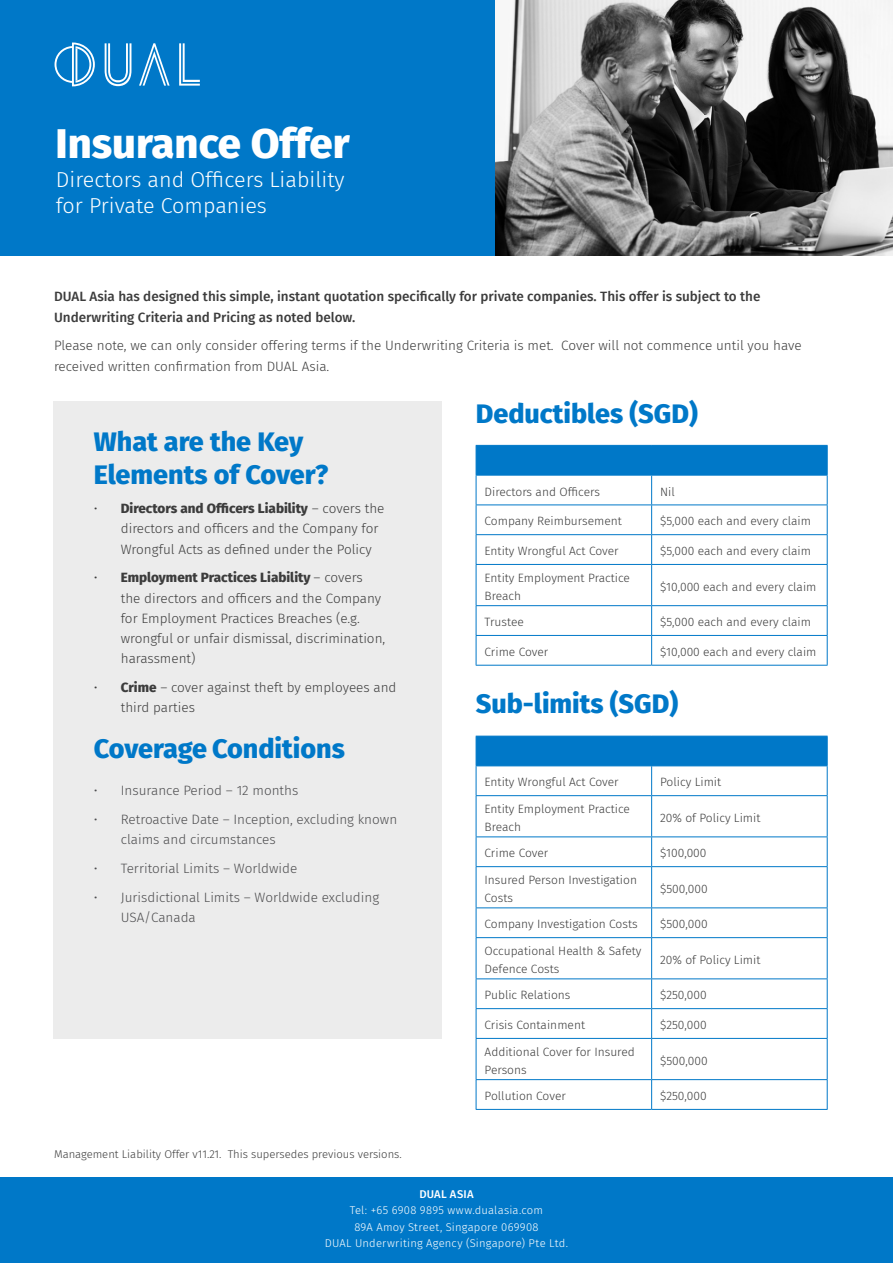
<style>
.page{position:relative;width:893px;height:1263px;background:#fff}
.page>*{position:absolute;margin:0;border:0;box-sizing:border-box;transform-origin:0 0}
.t1{font:800 41.85px "Fira Sans";color:#fff}
.Body{font:800 27px/33px "Fira Sans";color:#0078c8}
.t2{font:300 21.6px/26px "Fira Sans";color:#fff}
.Body-2{font:300 13.5px/20.2px "Fira Sans";color:#3c3c3c}
.t3{font:300 13.5px/20.2px "Fira Sans";color:#4d4d4f}
.Body-3{font:500 13.5px/20.2px "Fira Sans";color:#3c3c3c}
.Below_Table_Text{font:300 12px/18px "Fira Sans";color:#3c3c3c}
.t4{font:300 11.25px "Fira Sans";letter-spacing:.02em;color:#fff}
.Body-4{font:300 11.25px "Fira Sans";color:#3c3c3c}
.t5{font:500 11.25px "Fira Sans";letter-spacing:.02em;color:#fff}
.s1{font-weight:800}
</style>
<div class="page">
<img style="left:495px;top:0;width:398px;height:256px">
<div style="left:0;top:0;width:495px;height:256px;background:#0078c8"></div>
<div style="left:53px;top:401px;width:388px;height:637px;background:#ececec"></div>
<svg style="left:476px;top:445px;width:352px;height:119px"></svg>
<hr style="left:476px;top:564px;width:176px;height:1px;background:#0078c8">
<hr style="left:476px;top:565px;width:1px;height:40px;background:#0078c8">
<hr style="left:652px;top:564px;width:176px;height:1px;background:#0078c8">
<hr style="left:651px;top:565px;width:1px;height:40px;background:#0078c8">
<hr style="left:827px;top:565px;width:1px;height:40px;background:#0078c8">
<hr style="left:476px;top:605px;width:176px;height:1px;background:#0078c8">
<hr style="left:652px;top:605px;width:176px;height:1px;background:#0078c8">
<hr style="left:476px;top:635px;width:176px;height:1px;background:#0078c8">
<svg style="left:476px;top:606px;width:1px;height:59px"></svg>
<hr style="left:652px;top:635px;width:176px;height:1px;background:#0078c8">
<svg style="left:651px;top:606px;width:1px;height:59px"></svg>
<svg style="left:827px;top:606px;width:1px;height:59px"></svg>
<hr style="left:476px;top:665px;width:176px;height:1px;background:#0078c8">
<hr style="left:652px;top:665px;width:176px;height:1px;background:#0078c8">
<svg style="left:476px;top:736px;width:352px;height:59px"></svg>
<hr style="left:476px;top:795px;width:176px;height:1px;background:#0078c8">
<hr style="left:476px;top:796px;width:1px;height:40px;background:#0078c8">
<hr style="left:652px;top:795px;width:176px;height:1px;background:#0078c8">
<hr style="left:651px;top:796px;width:1px;height:40px;background:#0078c8">
<hr style="left:827px;top:796px;width:1px;height:40px;background:#0078c8">
<hr style="left:476px;top:836px;width:176px;height:1px;background:#0078c8">
<svg style="left:476px;top:837px;width:1px;height:29px"></svg>
<hr style="left:652px;top:836px;width:176px;height:1px;background:#0078c8">
<svg style="left:651px;top:837px;width:1px;height:29px"></svg>
<svg style="left:827px;top:837px;width:1px;height:29px"></svg>
<hr style="left:476px;top:866px;width:176px;height:1px;background:#0078c8">
<hr style="left:476px;top:867px;width:1px;height:40px;background:#0078c8">
<hr style="left:652px;top:866px;width:176px;height:1px;background:#0078c8">
<hr style="left:651px;top:867px;width:1px;height:40px;background:#0078c8">
<hr style="left:827px;top:867px;width:1px;height:40px;background:#0078c8">
<hr style="left:476px;top:907px;width:176px;height:1px;background:#0078c8">
<svg style="left:476px;top:908px;width:1px;height:29px"></svg>
<hr style="left:652px;top:907px;width:176px;height:1px;background:#0078c8">
<svg style="left:651px;top:908px;width:1px;height:29px"></svg>
<svg style="left:827px;top:908px;width:1px;height:29px"></svg>
<hr style="left:476px;top:937px;width:176px;height:1px;background:#0078c8">
<hr style="left:476px;top:938px;width:1px;height:40px;background:#0078c8">
<hr style="left:652px;top:937px;width:176px;height:1px;background:#0078c8">
<hr style="left:651px;top:938px;width:1px;height:40px;background:#0078c8">
<hr style="left:827px;top:938px;width:1px;height:40px;background:#0078c8">
<hr style="left:476px;top:978px;width:176px;height:1px;background:#0078c8">
<hr style="left:652px;top:978px;width:176px;height:1px;background:#0078c8">
<hr style="left:476px;top:1008px;width:176px;height:1px;background:#0078c8">
<svg style="left:476px;top:979px;width:1px;height:59px"></svg>
<hr style="left:652px;top:1008px;width:176px;height:1px;background:#0078c8">
<svg style="left:651px;top:979px;width:1px;height:59px"></svg>
<svg style="left:827px;top:979px;width:1px;height:59px"></svg>
<hr style="left:476px;top:1038px;width:176px;height:1px;background:#0078c8">
<hr style="left:476px;top:1039px;width:1px;height:40px;background:#0078c8">
<hr style="left:652px;top:1038px;width:176px;height:1px;background:#0078c8">
<hr style="left:651px;top:1039px;width:1px;height:40px;background:#0078c8">
<hr style="left:827px;top:1039px;width:1px;height:40px;background:#0078c8">
<hr style="left:476px;top:1079px;width:176px;height:1px;background:#0078c8">
<svg style="left:476px;top:1080px;width:1px;height:29px"></svg>
<hr style="left:652px;top:1079px;width:176px;height:1px;background:#0078c8">
<svg style="left:651px;top:1080px;width:1px;height:29px"></svg>
<svg style="left:827px;top:1080px;width:1px;height:29px"></svg>
<hr style="left:476px;top:1109px;width:176px;height:1px;background:#0078c8">
<hr style="left:652px;top:1109px;width:176px;height:1px;background:#0078c8">
<div style="left:0;top:1178px;width:893px;height:85px;background:#0078c8"></div>
<svg style="left:179px;top:43px;width:21px;height:43px"></svg>
<svg style="left:105px;top:43px;width:26px;height:43px"></svg>
<svg style="left:139px;top:43px;width:31px;height:43px"></svg>
<svg style="left:55px;top:43px;width:40px;height:43px"></svg>
<p class="t1" style="left:55px;top:107px;width:296px">Insurance Offer</p>
<p class="t2" style="left:56px;top:166px;width:290px">Directors and Officers Liability for Private Companies</p>
<p class="Body-3" style="left:54px;top:286px;width:708px">DUAL Asia has designed this simple, instant quotation specifically for private companies. This offer is subject to the<br>Underwriting Criteria and Pricing as noted below.</p>
<p class="Body-2" style="left:54px;top:335px;width:749px">Please note, we can only consider offering terms if the Underwriting Criteria is met. Cover will not commence until you have received written confirmation from DUAL Asia.</p>
<p class="Body" style="left:94px;top:423px;width:236px">What are the Key<br>Elements of Cover?</p>
<p class="Body-2" style="left:121px;top:498px;width:265px;text-indent:-27px">• <span class="s1">Directors and Officers Liability</span> – covers the directors and officers and the Company for<br>Wrongful Acts as defined under the Policy</p>
<p class="Body-2" style="left:121px;top:567px;width:266px;text-indent:-27px">• <span class="s1">Employment Practices Liability</span> – covers the directors and officers and the Company for Employment Practices Breaches (e.g. wrongful or unfair dismissal, discrimination, harassment)</p>
<p class="Body-2" style="left:121px;top:677px;width:277px;text-indent:-27px">• <span class="s1">Crime</span> – cover against theft by employees and third parties</p>
<p class="Body" style="left:94px;top:730px;width:253px">Coverage Conditions</p>
<p class="t3" style="left:94px;top:780px;width:206px">• Insurance Period – 12 months</p>
<p class="t3" style="left:121px;top:809px;width:278px;text-indent:-27px">• Retroactive Date – Inception, excluding known claims and circumstances</p>
<p class="t3" style="left:94px;top:858px;width:205px">• Territorial Limits – Worldwide</p>
<p class="t3" style="left:121px;top:887px;width:260px;text-indent:-27px">• Jurisdictional Limits – Worldwide excluding<br>USA/Canada</p>
<p class="Body-4" style="left:54px;top:1146px;width:349px">Management Liability Offer v11.21. This supersedes previous versions.</p>
<p class="Body" style="left:476px;top:394px;width:224px">Deductibles (SGD)</p>
<p class="Below_Table_Text" style="left:485px;top:482px;width:117px">Directors and Officers</p>
<p class="Below_Table_Text" style="left:660px;top:482px;width:16px">Nil</p>
<p class="Below_Table_Text" style="left:485px;top:512px;width:139px">Company Reimbursement</p>
<p class="Below_Table_Text" style="left:660px;top:512px;width:152px">$5,000 each and every claim</p>
<p class="Below_Table_Text" style="left:485px;top:542px;width:136px">Entity Wrongful Act Cover</p>
<p class="Below_Table_Text" style="left:660px;top:542px;width:152px">$5,000 each and every claim</p>
<p class="Below_Table_Text" style="left:485px;top:568px;width:147px">Entity Employment Practice<br>Breach</p>
<p class="Below_Table_Text" style="left:660px;top:577px;width:158px">$10,000 each and every claim</p>
<p class="Below_Table_Text" style="left:485px;top:613px;width:41px">Trustee</p>
<p class="Below_Table_Text" style="left:660px;top:613px;width:152px">$5,000 each and every claim</p>
<p class="Below_Table_Text" style="left:485px;top:643px;width:65px">Crime Cover</p>
<p class="Below_Table_Text" style="left:660px;top:643px;width:158px">$10,000 each and every claim</p>
<p class="Body" style="left:476px;top:685px;width:204px">Sub-limits (SGD)</p>
<p class="Below_Table_Text" style="left:485px;top:773px;width:136px">Entity Wrongful Act Cover</p>
<p class="Below_Table_Text" style="left:660px;top:773px;width:63px">Policy Limit</p>
<p class="Below_Table_Text" style="left:485px;top:800px;width:147px">Entity Employment Practice<br>Breach</p>
<p class="Below_Table_Text" style="left:660px;top:809px;width:102px">20% of Policy Limit</p>
<p class="Below_Table_Text" style="left:485px;top:844px;width:65px">Crime Cover</p>
<p class="Below_Table_Text" style="left:660px;top:844px;width:48px">$100,000</p>
<p class="Below_Table_Text" style="left:485px;top:871px;width:154px">Insured Person Investigation<br>Costs</p>
<p class="Below_Table_Text" style="left:660px;top:880px;width:49px">$500,000</p>
<p class="Below_Table_Text" style="left:485px;top:915px;width:155px">Company Investigation Costs</p>
<p class="Below_Table_Text" style="left:660px;top:915px;width:49px">$500,000</p>
<p class="Below_Table_Text" style="left:485px;top:942px;width:158px">Occupational Health &amp; Safety<br>Defence Costs</p>
<p class="Below_Table_Text" style="left:660px;top:951px;width:102px">20% of Policy Limit</p>
<p class="Below_Table_Text" style="left:485px;top:986px;width:87px">Public Relations</p>
<p class="Below_Table_Text" style="left:660px;top:986px;width:48px">$250,000</p>
<p class="Below_Table_Text" style="left:485px;top:1016px;width:102px">Crisis Containment</p>
<p class="Below_Table_Text" style="left:660px;top:1016px;width:48px">$250,000</p>
<p class="Below_Table_Text" style="left:485px;top:1042px;width:152px">Additional Cover for Insured<br>Persons</p>
<p class="Below_Table_Text" style="left:660px;top:1051px;width:49px">$500,000</p>
<p class="Below_Table_Text" style="left:485px;top:1087px;width:83px">Pollution Cover</p>
<p class="Below_Table_Text" style="left:660px;top:1087px;width:48px">$250,000</p>
<p class="t5" style="left:419px;top:1185px;width:56px">DUAL ASIA</p>
<p class="t4" style="left:350px;top:1202px;width:195px">Tel: +65 6908 9895 www.dualasia.com</p>
<p class="t4" style="left:354px;top:1219px;width:186px">89A Amoy Street, Singapore 069908</p>
<p class="t4" style="left:325px;top:1235px;width:245px">DUAL Underwriting Agency (Singapore) Pte Ltd.</p>
</div>
